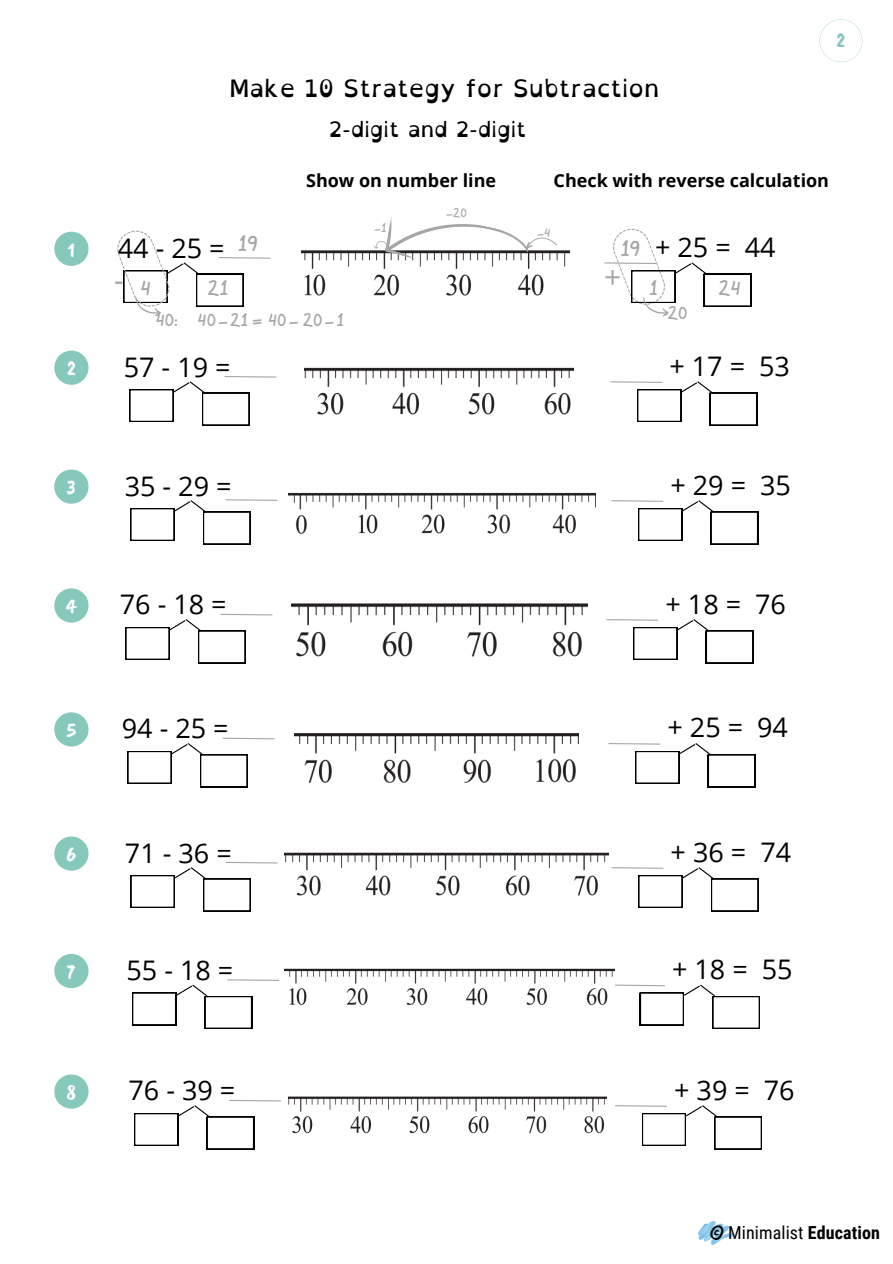
<style>
.page{position:relative;width:893px;height:1264px;background:#fff}
.page>*{position:absolute;margin:0;border:0;box-sizing:border-box;transform-origin:0 0}
.t1{font:30px "Open Sans";color:#a6a6a6}
.t2{font:27px "Open Sans";color:#000}
.t3{font:24px "Open Dyslexic";color:#000}
.t4{font:22.5px "RTL Hand Made Regular";color:#a6a6a6}
.t5{font:21.15px "Open Dyslexic";color:#000}
.t6{font:21px "Caveat Brush";color:#fff}
.t7{font:21px "Caveat Brush";color:#86c8bc}
.t8{font:19.5px "RTL Hand Made Regular";color:#a6a6a6}
.t9{font:700 18px "Open Sans";color:#000}
.t10{font:18px "Roboto Condensed";letter-spacing:.005em;color:#000}
.t11{font:13.5px "RTL Hand Made Regular";color:#a6a6a6}
.s1{font-family:"RTL Hand Made Regular";font-size:24px;color:#a6a6a6}
.s2{font-family:"Caveat Brush";font-size:26.7px}
.s3{font-weight:700}
</style>
<div class="page">
<svg style="left:819px;top:19px;width:43px;height:43px"></svg>
<div style="left:54px;top:232px;width:34px;height:34px;background:#86c8bc;border-radius:50%"></div>
<svg style="left:117px;top:230px;width:154px;height:86px"></svg>
<svg style="left:604px;top:228px;width:147px;height:88px"></svg>
<div style="left:54px;top:350px;width:34px;height:35px;background:#86c8bc;border-radius:50%"></div>
<svg style="left:129px;top:376px;width:148px;height:49px"></svg>
<svg style="left:610px;top:381px;width:147px;height:44px"></svg>
<div style="left:54px;top:469px;width:34px;height:34px;background:#86c8bc;border-radius:50%"></div>
<svg style="left:130px;top:499px;width:148px;height:45px"></svg>
<svg style="left:611px;top:500px;width:147px;height:44px"></svg>
<div style="left:54px;top:588px;width:34px;height:34px;background:#86c8bc;border-radius:50%"></div>
<svg style="left:125px;top:613px;width:148px;height:50px"></svg>
<svg style="left:606px;top:619px;width:147px;height:44px"></svg>
<div style="left:54px;top:712px;width:34px;height:34px;background:#86c8bc;border-radius:50%"></div>
<svg style="left:128px;top:737px;width:147px;height:50px"></svg>
<svg style="left:608px;top:743px;width:147px;height:44px"></svg>
<div style="left:54px;top:836px;width:34px;height:34px;background:#86c8bc;border-radius:50%"></div>
<svg style="left:131px;top:861px;width:147px;height:50px"></svg>
<svg style="left:611px;top:867px;width:147px;height:44px"></svg>
<div style="left:54px;top:953px;width:34px;height:35px;background:#86c8bc;border-radius:50%"></div>
<svg style="left:132px;top:979px;width:147px;height:49px"></svg>
<svg style="left:615px;top:984px;width:144px;height:44px"></svg>
<div style="left:54px;top:1074px;width:34px;height:34px;background:#86c8bc;border-radius:50%"></div>
<svg style="left:134px;top:1099px;width:147px;height:50px"></svg>
<svg style="left:615px;top:1105px;width:146px;height:44px"></svg>
<img style="left:302px;top:250px;width:267px;height:46px">
<svg style="left:374px;top:217px;width:183px;height:64px"></svg>
<img style="left:284px;top:852px;width:324px;height:44px">
<img style="left:284px;top:968px;width:330px;height:38px">
<img style="left:288px;top:1096px;width:318px;height:38px">
<img style="left:288px;top:492px;width:307px;height:42px">
<img style="left:304px;top:367px;width:269px;height:48px">
<img style="left:292px;top:603px;width:295px;height:54px">
<img style="left:295px;top:733px;width:283px;height:50px">
<img style="left:698px;top:1221px;width:36px;height:23px">
<p class="t7" style="left:836px;top:27px;width:10px">2</p>
<p class="t3" style="left:230px;top:67px;width:431px">Make 10 Strategy for Subtraction</p>
<p class="t5" style="left:329px;top:111px;width:199px">2-digit and 2-digit</p>
<p class="t9" style="left:306px;top:168px;width:191px">Show on number line</p>
<p class="t9" style="left:553px;top:168px;width:277px">Check with reverse calculation</p>
<p class="t11" style="left:446px;top:203px;width:22px">-20</p>
<p class="t6" style="left:68px;top:236px;width:9px">1</p>
<p class="t2" style="left:118px;top:229px;width:142px">44-25= <sup>19</sup></p>
<p class="t4" style="left:140px;top:272px;width:12px">4</p>
<p class="t4" style="left:207px;top:272px;width:22px">21</p>
<p class="t8" style="left:156px;top:306px;width:190px">40: 40-21= 40-20-1</p>
<p class="t1" style="left:114px;top:259px;width:11px">-</p>
<p class="t11" style="left:374px;top:218px;width:14px">-1</p>
<p class="t11" style="left:537px;top:223px;width:15px">-4</p>
<p class="t2" style="left:620px;top:228px;width:157px"><span class="s1">19</span> +25= 44</p>
<p class="t1" style="left:604px;top:256px;width:19px">+</p>
<p class="t4" style="left:649px;top:272px;width:10px">1</p>
<p class="t4" style="left:718px;top:272px;width:24px">24</p>
<p class="t8" style="left:667px;top:299px;width:21px">20</p>
<p class="t6" style="left:67px;top:355px;width:10px">2</p>
<p class="t2" style="left:124px;top:348px;width:108px">57-19=</p>
<p class="t2" style="left:669px;top:347px;width:122px">+17= 53</p>
<p class="t6" style="left:67px;top:474px;width:10px">3</p>
<p class="t2" style="left:125px;top:466px;width:108px">35-29=</p>
<p class="t2" style="left:670px;top:466px;width:122px">+29= 35</p>
<p class="t6" style="left:67px;top:593px;width:11px">4</p>
<p class="t2" style="left:120px;top:585px;width:108px">76-18=</p>
<p class="t2" style="left:665px;top:584px;width:122px">+18= 76</p>
<p class="t6" style="left:67px;top:717px;width:11px">5</p>
<p class="t2" style="left:122px;top:709px;width:108px">94-25=</p>
<p class="t2" style="left:667px;top:708px;width:122px">+25= 94</p>
<p class="t6" style="left:66px;top:841px;width:11px">6</p>
<p class="t2" style="left:125px;top:833px;width:108px">71-36=</p>
<p class="t2" style="left:670px;top:832px;width:122px">+36= 74</p>
<p class="t6" style="left:67px;top:958px;width:10px">7</p>
<p class="t2" style="left:126px;top:951px;width:108px">55-18=</p>
<p class="t2" style="left:672px;top:950px;width:122px">+18= 55</p>
<p class="t6" style="left:67px;top:1079px;width:11px">8</p>
<p class="t2" style="left:128px;top:1071px;width:108px">76-39=</p>
<p class="t2" style="left:674px;top:1070px;width:122px">+39= 76</p>
<p class="t10" style="left:709px;top:1222px;width:172px"><span class="s2">©</span> Minimalist <span class="s3">Education</span></p>
</div>
